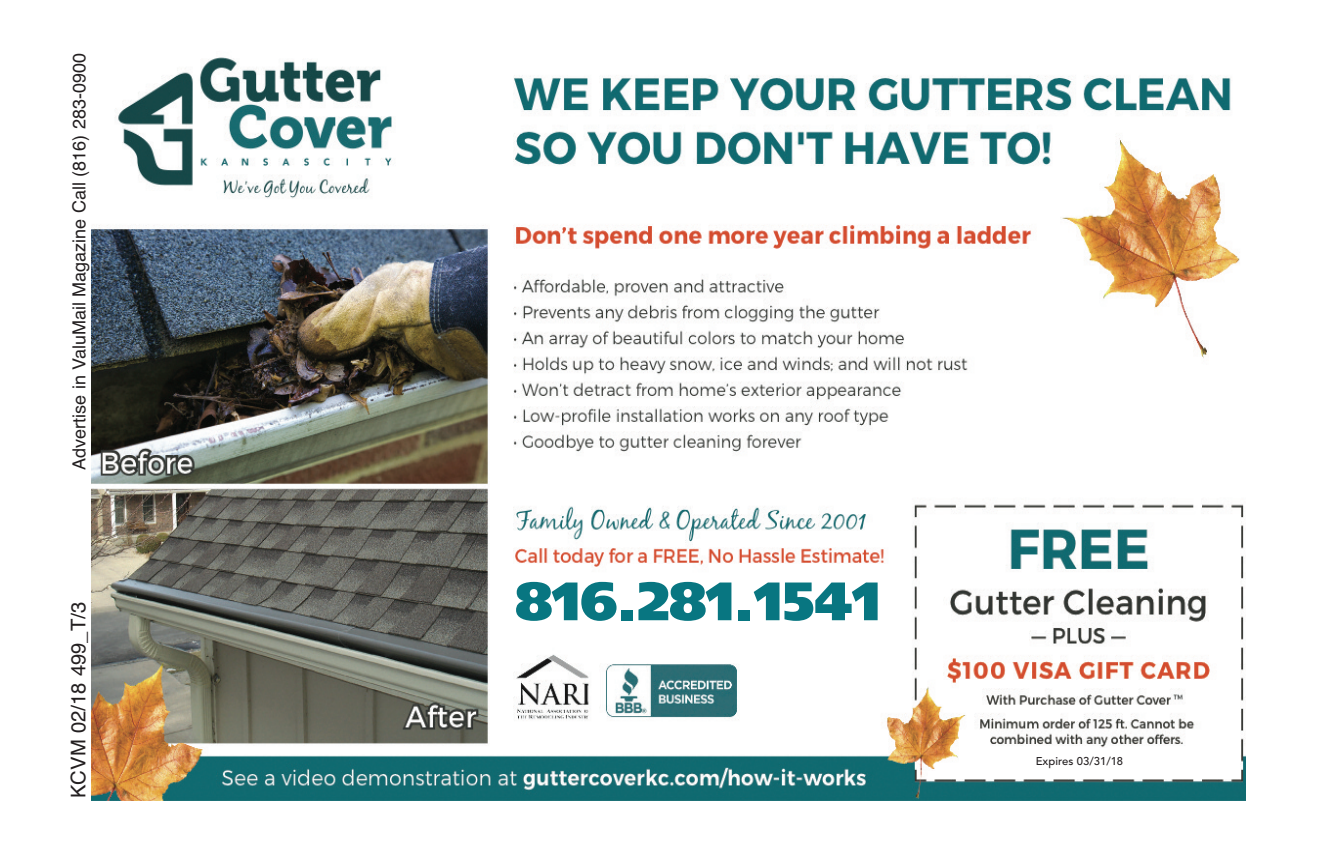
<style>
.page{position:relative;width:1337px;height:851px;background:#fff}
.page>*{position:absolute;margin:0;border:0;box-sizing:border-box;transform-origin:0 0}
.t1{font:900 54px "Frutiger";color:#087681}
.t2{font:20.25px "Helvetica";color:#231f20}
.t3{font:18px "Helvetica";color:#231f20}
.t4{font:500 11.25px "Avenir LT Std";color:#231f20}
</style>
<div class="page">
<img style="left:91px;top:57px;width:1154px;height:743px">
<div style="left:1020px;top:748px;width:127px;height:25px;background:#fff"></div>
<p class="t3" style="left:69px;top:470px;width:418px;rotate:-90deg">Advertise in ValuMail Magazine Call (816) 283-0900</p>
<p class="t2" style="left:67px;top:798px;width:197px;rotate:-90deg">KCVM 02/18 499_T/3</p>
<h1 class="t1" style="left:515px;top:579px;width:367px">816.281.1541</h1>
<p class="t4" style="left:1035px;top:756px;width:89px">Expires 03/31/18</p>
</div>
